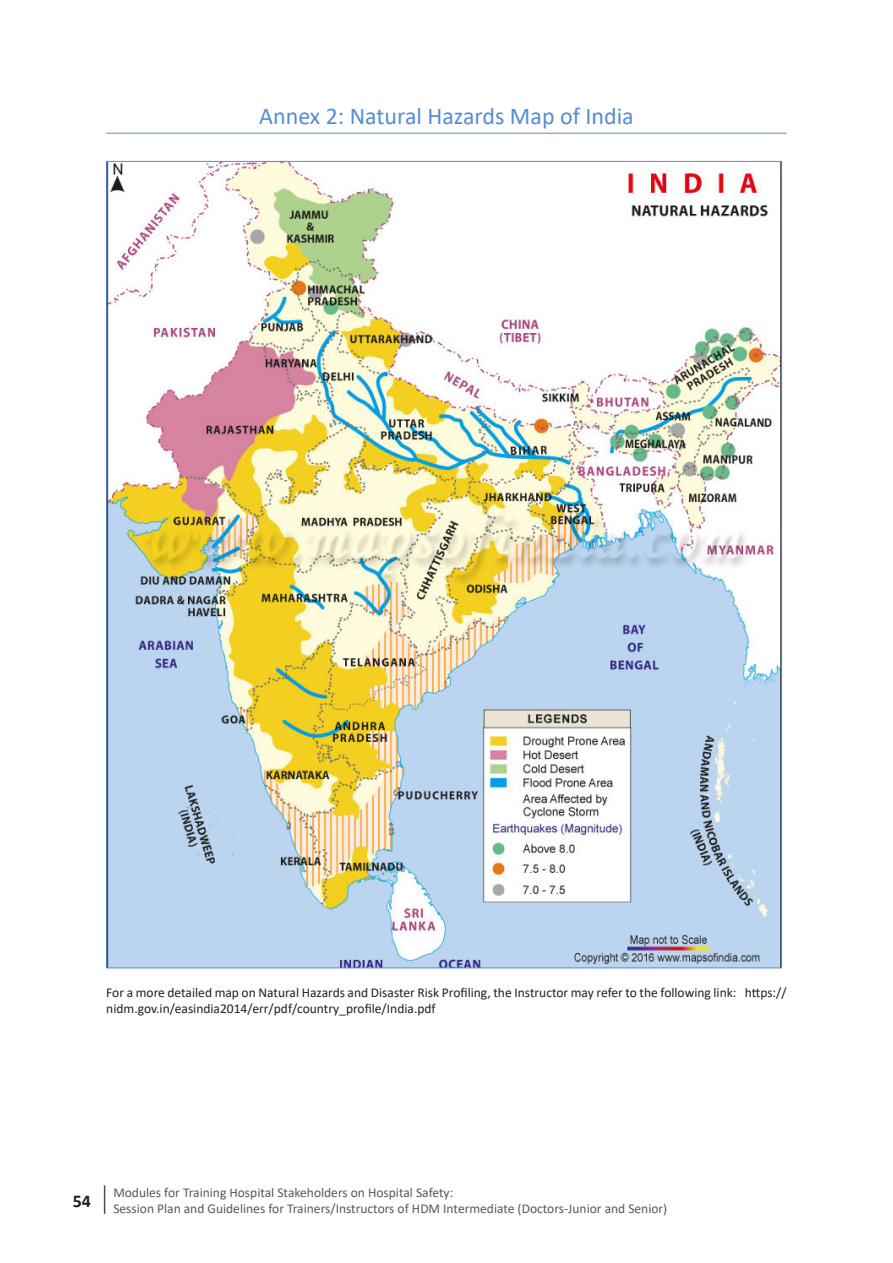
<style>
.page{position:relative;width:893px;height:1263px;background:#fff}
.page>*{position:absolute;margin:0;border:0;box-sizing:border-box;transform-origin:0 0}
.Annexure_Heading{font:24px "Calibri";color:#548dd4}
.t1{font:700 18px "Calibri";color:#231f20}
.Footnote_text_Modify{font:13.5px/16.2px "Calibri";color:#231f20}
.t2{font:13.5px/16.2px "Calibri";color:#57585a}
</style>
<div class="page">
<svg style="left:104px;top:1185px;width:1px;height:29px"></svg>
<hr style="left:106px;top:133px;width:681px;height:1px;background:#548dd4">
<img style="left:108px;top:163px;width:672px;height:803px">
<p class="Annexure_Heading" style="left:259px;top:100px;width:376px">Annex 2: Natural Hazards Map of India</p>
<p class="Footnote_text_Modify" style="left:106px;top:983px;width:682px">For a more detailed map on Natural Hazards and Disaster Risk Profiling, the Instructor may refer to the following link: https:// nidm.gov.in/easindia2014/err/pdf/country_profile/India.pdf</p>
<h2 class="t1" style="left:73px;top:1188px;width:20px">54</h2>
<p class="t2" style="left:113px;top:1184px;width:556px">Modules for Training Hospital Stakeholders on Hospital Safety:<br>Session Plan and Guidelines for Trainers/Instructors of HDM Intermediate (Doctors-Junior and Senior)</p>
</div>
